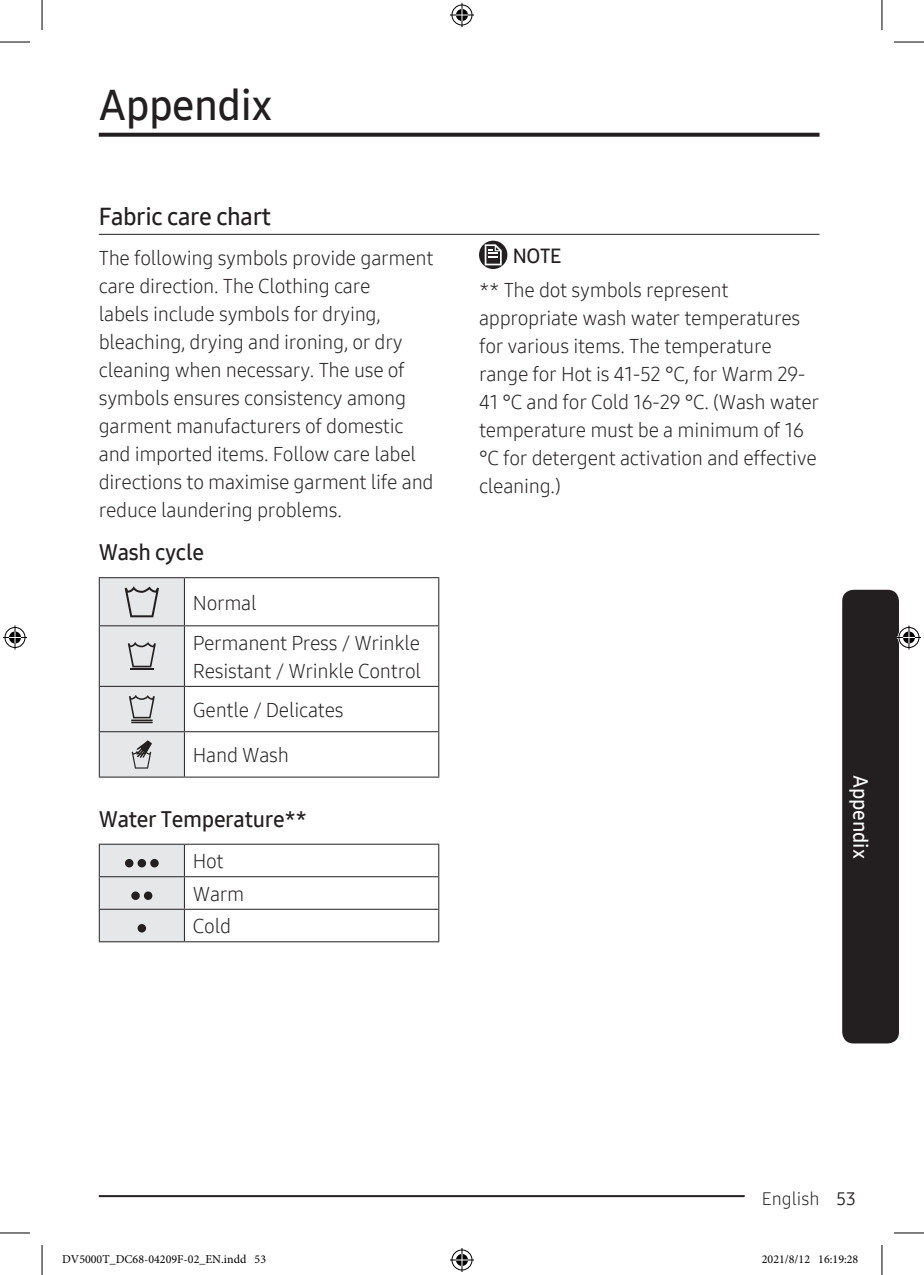
<style>
.page{position:relative;width:924px;height:1275px;background:#fff}
.page>*{position:absolute;margin:0;border:0;box-sizing:border-box;transform-origin:0 0}
.t1{font:42px "Samsung One 600";letter-spacing:-.01em;color:#231f20}
.t2{font:24px "Samsung One 600";letter-spacing:-.015em;color:#231f20}
.t3{font:22px "Samsung One 600";letter-spacing:-.015em;color:#231f20}
.t4{font:20px/28px "Samsung One 300";letter-spacing:-.015em;color:#231f20}
.t5{font:20px "Samsung One 600";color:#fff}
.t6{font:20px "Samsung One 600";color:#231f20}
.t7{font:18px "Samsung One 300";color:#231f20}
.t8{font:12px "Minion Pro";color:#000}
.s1{font-family:"Samsung One 400"}
</style>
<div class="page">
<hr style="left:99px;top:1195px;width:691px;height:2px;background:#231f20">
<div style="left:744px;top:1187px;width:92px;height:20px;background:#fff"></div>
<div style="left:841px;top:590px;width:57px;height:453px;background:#231f20;border-radius:11px"></div>
<svg style="left:99px;top:133px;width:720px;height:4px;background:#322e2f"></svg>
<hr style="left:99px;top:234px;width:720px;height:1px;background:#231f20">
<hr style="left:99px;top:577px;width:85px;height:1px;background:#231f20">
<hr style="left:184px;top:577px;width:255px;height:1px;background:#231f20">
<hr style="left:184px;top:578px;width:1px;height:47px;background:#231f20">
<hr style="left:438px;top:578px;width:1px;height:47px;background:#231f20">
<hr style="left:184px;top:625px;width:255px;height:1px;background:#231f20">
<hr style="left:184px;top:626px;width:1px;height:60px;background:#231f20">
<hr style="left:438px;top:626px;width:1px;height:60px;background:#231f20">
<hr style="left:184px;top:686px;width:255px;height:1px;background:#231f20">
<hr style="left:184px;top:687px;width:1px;height:44px;background:#231f20">
<hr style="left:438px;top:687px;width:1px;height:44px;background:#231f20">
<hr style="left:184px;top:731px;width:255px;height:1px;background:#231f20">
<hr style="left:184px;top:732px;width:1px;height:44px;background:#231f20">
<hr style="left:438px;top:732px;width:1px;height:44px;background:#231f20">
<hr style="left:184px;top:776px;width:255px;height:1px;background:#231f20">
<svg style="left:99px;top:578px;width:85px;height:199px;background:#d6d7d9"></svg>
<div style="left:100px;top:844px;width:84px;height:97px;background:#e6e7e9"></div>
<hr style="left:99px;top:843px;width:85px;height:1px;background:#231f20">
<hr style="left:99px;top:844px;width:1px;height:32px;background:#231f20">
<hr style="left:184px;top:843px;width:255px;height:1px;background:#231f20">
<hr style="left:184px;top:844px;width:1px;height:32px;background:#231f20">
<hr style="left:438px;top:844px;width:1px;height:32px;background:#231f20">
<hr style="left:99px;top:876px;width:85px;height:1px;background:#231f20">
<hr style="left:99px;top:877px;width:1px;height:31px;background:#231f20">
<hr style="left:184px;top:876px;width:255px;height:1px;background:#231f20">
<hr style="left:184px;top:877px;width:1px;height:31px;background:#231f20">
<hr style="left:438px;top:877px;width:1px;height:31px;background:#231f20">
<hr style="left:99px;top:908px;width:85px;height:1px;background:#231f20">
<hr style="left:99px;top:909px;width:1px;height:32px;background:#231f20">
<hr style="left:184px;top:908px;width:255px;height:1px;background:#231f20">
<hr style="left:184px;top:909px;width:1px;height:32px;background:#231f20">
<hr style="left:438px;top:909px;width:1px;height:32px;background:#231f20">
<hr style="left:99px;top:941px;width:85px;height:1px;background:#231f20">
<hr style="left:184px;top:941px;width:255px;height:1px;background:#231f20">
<div style="left:137px;top:859px;width:9px;height:8px;background:#231f20;border-radius:50%"></div>
<div style="left:125px;top:859px;width:8px;height:8px;background:#231f20;border-radius:50%"></div>
<div style="left:150px;top:859px;width:9px;height:8px;background:#231f20;border-radius:50%"></div>
<div style="left:144px;top:891px;width:8px;height:9px;background:#231f20;border-radius:50%"></div>
<div style="left:131px;top:891px;width:9px;height:9px;background:#231f20;border-radius:50%"></div>
<div style="left:137px;top:924px;width:9px;height:8px;background:#231f20;border-radius:50%"></div>
<svg style="left:479px;top:241px;width:28px;height:28px"></svg>
<svg style="left:484px;top:244px;width:17px;height:21px"></svg>
<hr style="left:0;top:42px;width:30px;height:1px;background:#000">
<hr style="left:893px;top:42px;width:30px;height:1px;background:#000">
<hr style="left:0;top:1232px;width:30px;height:1px;background:#000">
<hr style="left:893px;top:1232px;width:30px;height:1px;background:#000">
<hr style="left:42px;top:0;width:1px;height:30px;background:#000">
<hr style="left:42px;top:1245px;width:1px;height:30px;background:#000">
<hr style="left:881px;top:0;width:1px;height:30px;background:#000">
<hr style="left:881px;top:1245px;width:1px;height:30px;background:#000">
<svg style="left:450px;top:3px;width:24px;height:24px"></svg>
<svg style="left:450px;top:1248px;width:24px;height:24px"></svg>
<svg style="left:3px;top:625px;width:24px;height:24px"></svg>
<svg style="left:897px;top:625px;width:23px;height:24px"></svg>
<h1 class="t1" style="left:99px;top:77px;width:175px">Appendix</h1>
<p class="t2" style="left:99px;top:201px;width:173px">Fabric care chart</p>
<p class="t4" style="left:99px;top:243px;width:336px">The following symbols provide garment care direction. The Clothing care<br>labels include symbols for drying, bleaching, drying and ironing, or dry cleaning when necessary. The use of symbols ensures consistency among garment manufacturers of domestic and imported items. Follow care label directions to maximise garment life and reduce laundering problems.</p>
<p class="t3" style="left:99px;top:538px;width:107px">Wash cycle</p>
<p class="t4" style="left:193px;top:582px;width:228px;line-height:40.4px">Normal<br>Permanent Press / Wrinkle</p>
<p class="t4" style="left:193px;top:651px;width:229px;line-height:39px">Resistant / Wrinkle Control<br>Gentle / Delicates</p>
<p class="t4" style="left:193px;top:741px;width:98px">Hand Wash</p>
<p class="t3" style="left:99px;top:804px;width:210px">Water Temperature**</p>
<p class="t4" style="left:193px;top:844px;width:53px;line-height:32.6px">Hot<br>Warm<br>Cold</p>
<p class="t6" style="left:512px;top:243px;width:50px">NOTE</p>
<p class="t4" style="left:479px;top:276px;width:341px">** The dot symbols represent appropriate wash water temperatures for various items. The temperature range for Hot is 41-52 °C, for Warm 29- 41 °C and for Cold 16-29 °C. (Wash water temperature must be a minimum of 16 °C for detergent activation and effective cleaning.)</p>
<p class="t5" style="left:873px;top:774px;width:86px;rotate:90deg">Appendix</p>
<p class="t7" style="left:761px;top:1186px;width:96px">English <span class="s1">53</span></p>
<p class="t8" style="left:62px;top:1251px;width:205px">DV5000T_DC68-04209F-02_EN.indd 53</p>
<p class="t8" style="left:761px;top:1251px;width:98px">2021/8/12 16:19:28</p>
</div>
